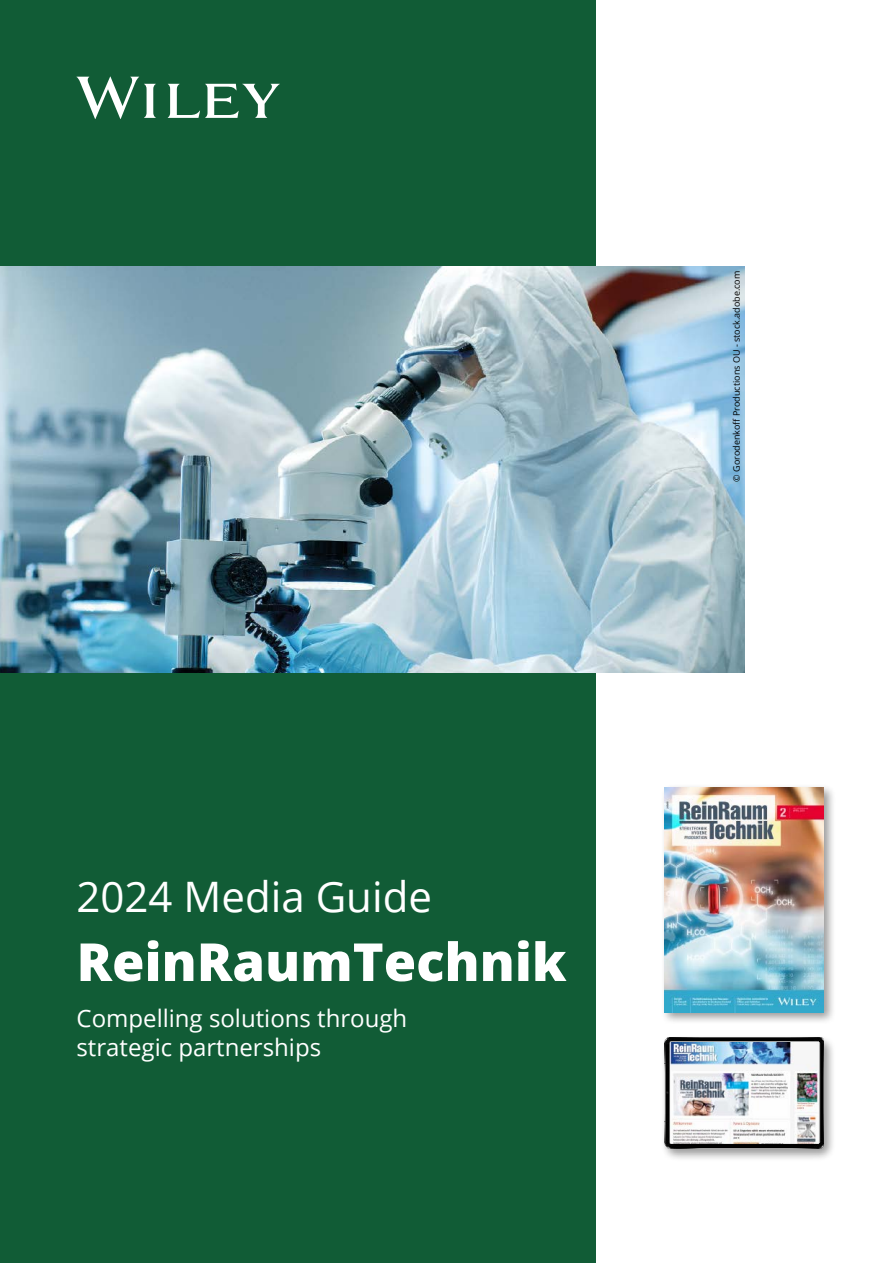
<style>
.page{position:relative;width:893px;height:1263px;background:#fff}
.page>*{position:absolute;margin:0;border:0;box-sizing:border-box;transform-origin:0 0}
.t1{font:800 52.5px "Open Sans";color:#fff}
.t2{font:42px "Open Sans";color:#fff}
.t3{font:24px/28.8px "Open Sans";color:#fff}
.t4{font:9px "Open Sans";color:#000}
</style>
<div class="page">
<div style="left:0;top:0;width:595px;height:1263px;background:#115c36"></div>
<svg style="left:77px;top:77px;width:203px;height:42px"></svg>
<img style="left:0;top:267px;width:744px;height:406px">
<div style="left:660px;top:1034px;width:176px;height:127px;background:#000;opacity:.4"></div>
<img style="left:664px;top:1038px;width:160px;height:111px">
<div style="left:660px;top:783px;width:176px;height:242px;background:#000;opacity:.4"></div>
<img style="left:664px;top:787px;width:160px;height:225px">
<h2 class="t2" style="left:77px;top:868px;width:357px">2024 Media Guide</h2>
<h1 class="t1" style="left:77px;top:922px;width:491px">ReinRaumTechnik</h1>
<p class="t3" style="left:77px;top:1003px;width:332px">Compelling solutions through strategic partnerships</p>
<p class="t4" style="left:730px;top:482px;width:212px;rotate:-90deg">© Gorodenkoff Productions OU - stock.adobe.com</p>
</div>
